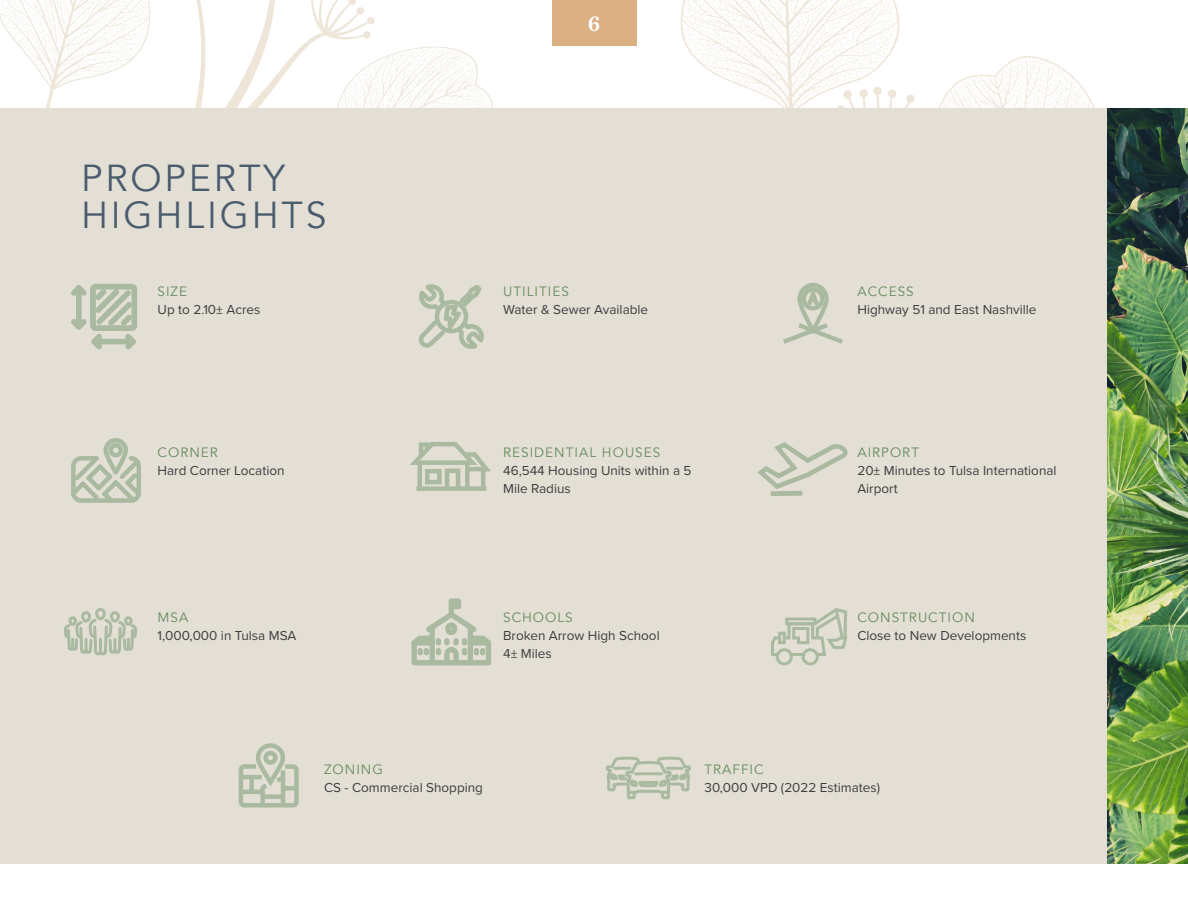
<style>
.page{position:relative;width:1188px;height:918px;background:#fff}
.page>*{position:absolute;margin:0;border:0;box-sizing:border-box;transform-origin:0 0}
.t1{font:37.5px/37.5px "Avenir";letter-spacing:.075em;color:#4a5b6e}
.t2{font:700 21px "Bressay";color:#fff}
.t3{font:13.5px/18px "Proxima Nova";color:#3e3e3f}
.t4{font:13.5px "Avenir";letter-spacing:.075em;color:#668a5e}
</style>
<div class="page">
<img style="left:680px;top:0;width:415px;height:108px">
<img style="left:0;top:0;width:493px;height:108px">
<div style="left:0;top:108px;width:1188px;height:756px;background:#e3dfd5"></div>
<img style="left:1107px;top:108px;width:81px;height:756px">
<svg style="left:71px;top:283px;width:67px;height:67px"></svg>
<svg style="left:418px;top:284px;width:66px;height:65px"></svg>
<svg style="left:783px;top:283px;width:60px;height:61px"></svg>
<svg style="left:71px;top:438px;width:70px;height:65px"></svg>
<svg style="left:410px;top:442px;width:81px;height:49px"></svg>
<svg style="left:757px;top:442px;width:91px;height:50px"></svg>
<div style="left:771px;top:491px;width:31px;height:5px;border:3px solid #a9baa1"></div>
<svg style="left:64px;top:608px;width:74px;height:48px"></svg>
<svg style="left:411px;top:598px;width:80px;height:68px"></svg>
<svg style="left:771px;top:608px;width:77px;height:58px"></svg>
<svg style="left:238px;top:743px;width:61px;height:65px"></svg>
<svg style="left:606px;top:756px;width:85px;height:44px"></svg>
<div style="left:552px;top:0;width:84px;height:46px;background:#dbb083"></div>
<h2 class="t2" style="left:588px;top:11px;width:13px">6</h2>
<h1 class="t1" style="left:81px;top:160px;width:247px">PROPERTY<br>HIGHLIGHTS</h1>
<p class="t4" style="left:158px;top:284px;width:31px">SIZE</p>
<p class="t3" style="left:158px;top:300px;width:104px">Up to 2.10± Acres</p>
<p class="t4" style="left:503px;top:284px;width:67px">UTILITIES</p>
<p class="t3" style="left:503px;top:300px;width:147px">Water &amp; Sewer Available</p>
<p class="t4" style="left:857px;top:284px;width:58px">ACCESS</p>
<p class="t3" style="left:857px;top:300px;width:181px">Highway 51 and East Nashville</p>
<p class="t4" style="left:158px;top:444px;width:62px">CORNER</p>
<p class="t3" style="left:158px;top:461px;width:128px">Hard Corner Location</p>
<p class="t4" style="left:503px;top:444px;width:159px">RESIDENTIAL HOUSES</p>
<p class="t3" style="left:503px;top:461px;width:190px">46,544 Housing Units within a 5<br>Mile Radius</p>
<p class="t4" style="left:857px;top:444px;width:63px">AIRPORT</p>
<p class="t3" style="left:857px;top:461px;width:201px">20± Minutes to Tulsa International<br>Airport</p>
<p class="t4" style="left:158px;top:610px;width:32px">MSA</p>
<p class="t3" style="left:158px;top:626px;width:140px">1,000,000 in Tulsa MSA</p>
<p class="t4" style="left:503px;top:610px;width:71px">SCHOOLS</p>
<p class="t3" style="left:503px;top:626px;width:158px">Broken Arrow High School<br>4± Miles</p>
<p class="t4" style="left:324px;top:761px;width:60px">ZONING</p>
<p class="t3" style="left:324px;top:777px;width:160px">CS - Commercial Shopping</p>
<p class="t4" style="left:857px;top:610px;width:119px">CONSTRUCTION</p>
<p class="t3" style="left:857px;top:626px;width:170px">Close to New Developments</p>
<p class="t4" style="left:705px;top:761px;width:61px">TRAFFIC</p>
<p class="t3" style="left:705px;top:777px;width:177px">30,000 VPD (2022 Estimates)</p>
</div>
